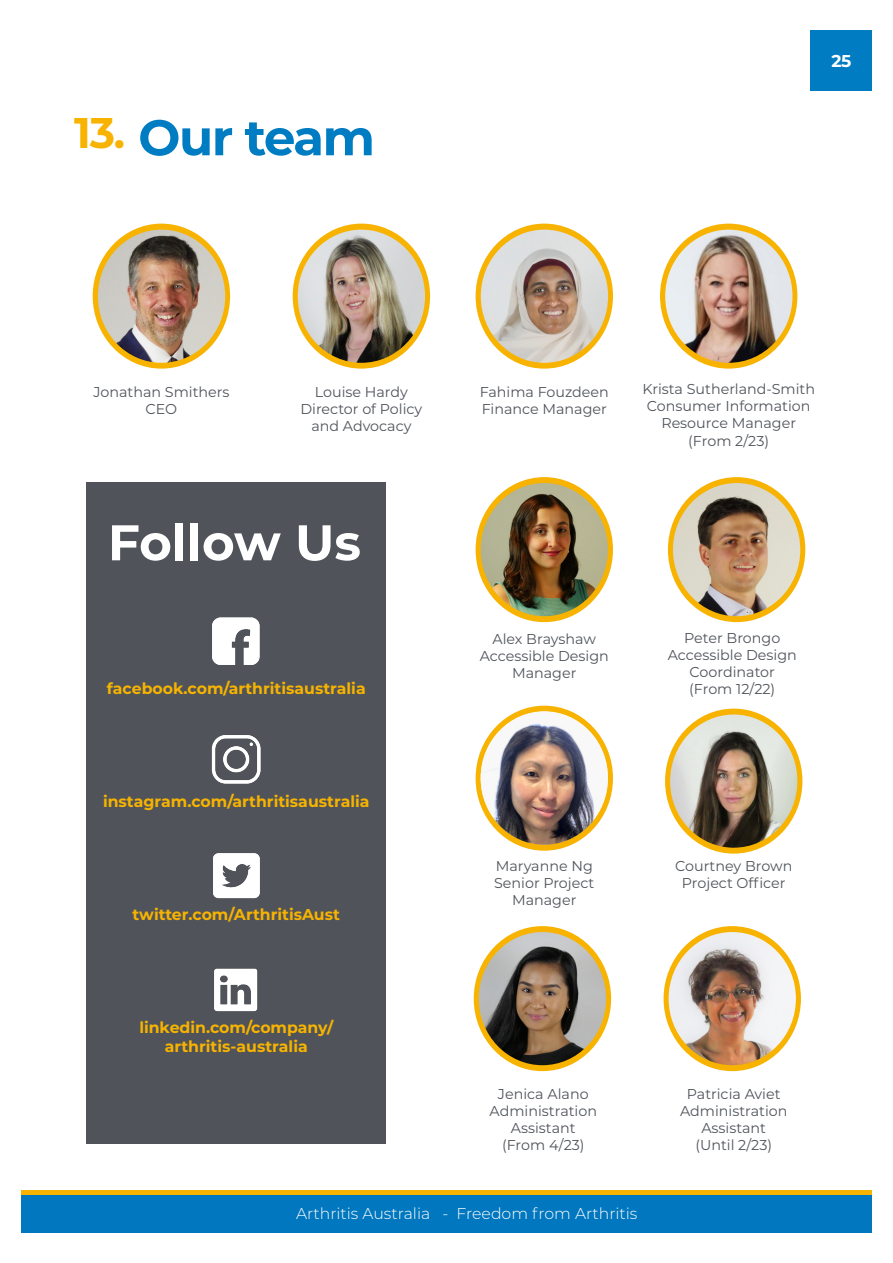
<style>
.page{position:relative;width:893px;height:1263px;background:#fff}
.page>*{position:absolute;margin:0;border:0;box-sizing:border-box;transform-origin:0 0}
.t1{font:700 49.95px "Montserrat";letter-spacing:-.03em;color:#007cc2}
.t2{font:700 49.95px "Montserrat";color:#fff}
.t3{font:700 17.1px "Montserrat";color:#fff}
.t4{font:700 15.75px/18.9px "Montserrat";color:#f7b300;text-align:center}
.t5{font:300 15.75px "Montserrat";color:#fff}
.t6{font:14.25px/17.1px "Montserrat";color:#50545a;text-align:center}
.s1{font-size:42.9px;color:#f7b300}
</style>
<div class="page">
<svg style="left:21px;top:1190px;width:851px;height:6px;background:#cda91f"></svg>
<div style="left:476px;top:706px;width:137px;height:145px;background:#f7b300;border-radius:50%"></div>
<div style="left:21px;top:1196px;width:851px;height:37px;background:#0077be"></div>
<div style="left:810px;top:30px;width:62px;height:60px;background:#007cc2"></div>
<div style="left:93px;top:224px;width:137px;height:145px;background:#f7b300;border-radius:50%"></div>
<img style="left:98px;top:230px;width:127px;height:133px">
<div style="left:660px;top:224px;width:137px;height:145px;background:#f7b300;border-radius:50%"></div>
<img style="left:665px;top:230px;width:127px;height:133px">
<div style="left:476px;top:477px;width:137px;height:145px;background:#f7b300;border-radius:50%"></div>
<img style="left:481px;top:483px;width:127px;height:133px">
<div style="left:474px;top:926px;width:137px;height:145px;background:#f7b300;border-radius:50%"></div>
<img style="left:479px;top:932px;width:127px;height:133px">
<div style="left:664px;top:926px;width:137px;height:145px;background:#f7b300;border-radius:50%"></div>
<img style="left:669px;top:932px;width:127px;height:133px">
<div style="left:668px;top:477px;width:137px;height:145px;background:#f7b300;border-radius:50%"></div>
<img style="left:673px;top:483px;width:127px;height:133px">
<img style="left:481px;top:712px;width:127px;height:133px">
<div style="left:87px;top:482px;width:299px;height:662px;background:#50545a"></div>
<div style="left:665px;top:709px;width:137px;height:145px;background:#f7b300;border-radius:50%"></div>
<img style="left:670px;top:714px;width:127px;height:134px">
<img style="left:211px;top:735px;width:50px;height:49px">
<img style="left:212px;top:617px;width:48px;height:48px">
<img style="left:213px;top:853px;width:47px;height:46px">
<img style="left:214px;top:968px;width:44px;height:44px">
<div style="left:293px;top:224px;width:137px;height:145px;background:#f7b300;border-radius:50%"></div>
<img style="left:298px;top:230px;width:127px;height:133px">
<div style="left:476px;top:224px;width:137px;height:145px;background:#f7b300;border-radius:50%"></div>
<img style="left:481px;top:230px;width:127px;height:133px">
<h1 class="t1" style="left:74px;top:102px;width:302px"><span class="s1">13.</span> Our team</h1>
<p class="t3" style="left:831px;top:48px;width:21px">25</p>
<p class="t6" style="left:93px;top:383px;width:138px">Jonathan Smithers<br>CEO</p>
<p class="t6" style="left:642px;top:380px;width:174px">Krista Sutherland-Smith<br>Consumer Information<br>Resource Manager (From 2/23)</p>
<p class="t6" style="left:300px;top:383px;width:123px">Louise Hardy<br>Director of Policy and Advocacy</p>
<p class="t6" style="left:480px;top:383px;width:131px;text-align:left">Fahima Fouzdeen<br>Finance Manager</p>
<h1 class="t2" style="left:108px;top:506px;width:255px">Follow Us</h1>
<p class="t4" style="left:107px;top:678px;width:260px">facebook.com/arthritisaustralia</p>
<p class="t4" style="left:103px;top:791px;width:268px">instagram.com/arthritisaustralia</p>
<p class="t4" style="left:133px;top:904px;width:209px">twitter.com/ArthritisAust</p>
<p class="t6" style="left:480px;top:630px;width:131px">Alex Brayshaw<br>Accessible Design<br>Manager</p>
<p class="t6" style="left:668px;top:629px;width:131px">Peter Brongo<br>Accessible Design<br>Coordinator (From 12/22)</p>
<p class="t6" style="left:494px;top:856px;width:102px">Maryanne Ng<br>Senior Project<br>Manager</p>
<p class="t6" style="left:675px;top:856px;width:119px">Courtney Brown<br>Project Officer</p>
<p class="t4" style="left:139px;top:1017px;width:195px">linkedin.com/company/ arthritis-australia</p>
<p class="t6" style="left:490px;top:1084px;width:109px">Jenica Alano<br>Administration<br>Assistant (From 4/23)</p>
<p class="t5" style="left:296px;top:1203px;width:343px">Arthritis Australia - Freedom from Arthritis</p>
<p class="t6" style="left:680px;top:1084px;width:109px">Patricia Aviet<br>Administration<br>Assistant<br>(Until 2/23)</p>
</div>
